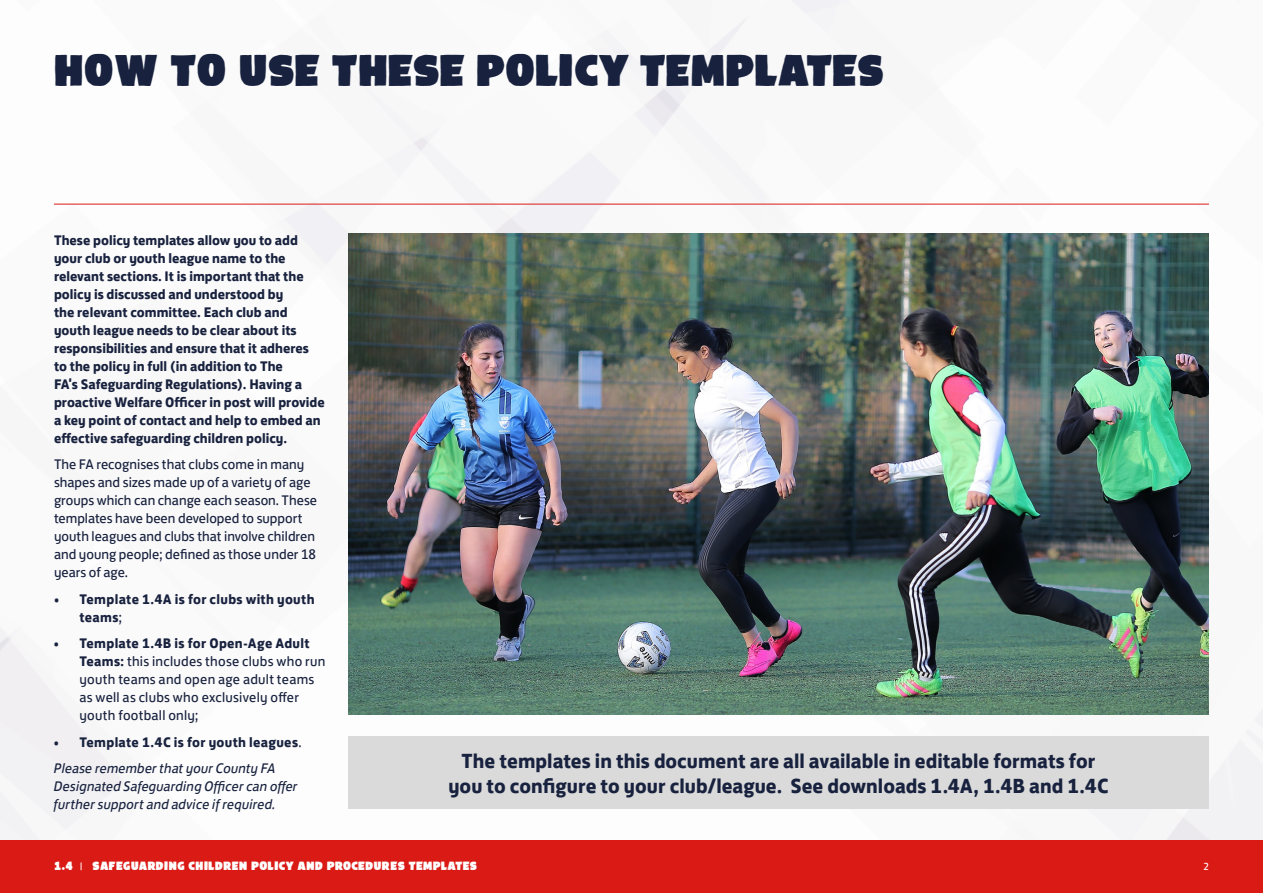
<style>
.page{position:relative;width:1263px;height:893px;background:#fff}
.page>*{position:absolute;margin:0;border:0;box-sizing:border-box;transform-origin:0 0}
.t1{font:39px "FA Brush";color:#18223e}
.t2{font:700 21px/25.5px "FS Jack";color:#18223e;text-align:center}
.t3{font:700 14.25px/18px "FS Jack";color:#18223e}
.t4{font:14.25px/18px "FS Jack";color:#18223e}
.t5{font:14.25px/18px "FS Jack";letter-spacing:.02em;color:#18223e}
.t6{font:italic 14.25px/26.5px "FS Jack";color:#18223e}
.t7{font:700 14.25px/18px "FS Jack";letter-spacing:.02em;color:#18223e}
.t8{font:10.5px "FA Brush";letter-spacing:.03em;color:#fff}
.t9{font:10.5px "FS Jack";color:#fff}
.s1{font-weight:400}
.s2{font-weight:700}
.s3{font-style:normal}
.s4{font-weight:700;font-style:normal}
.s5{font-family:"FS Jack"}
</style>
<div class="page">
<img style="left:0;top:0;width:1263px;height:840px">
<hr style="left:54px;top:204px;width:1155px;height:1px;background:#da1a15">
<img style="left:348px;top:234px;width:861px;height:480px">
<div style="left:348px;top:736px;width:860px;height:73px;background:#dadada"></div>
<div style="left:0;top:840px;width:1263px;height:53px;background:#da1a15"></div>
<h1 class="t1" style="left:54px;top:54px;width:832px">HOW TO USE THESE POLICY TEMPLATES</h1>
<p class="t3" style="left:54px;top:230px;width:272px">These policy templates allow you to add your club or youth league name to the relevant sections. It is important that the policy is discussed and understood by<br>the relevant committee. Each club and youth league needs to be clear about its responsibilities and ensure that it adheres to the policy in full (in addition to The<br>FA's Safeguarding Regulations). Having a proactive Welfare Officer in post will provide a key point of contact and help to embed an effective safeguarding children policy.</p>
<p class="t4" style="left:54px;top:454px;width:265px">The FA recognises that clubs come in many shapes and sizes made up of a variety of age groups which can change each season. These templates have been developed to support youth leagues and clubs that involve children and young people; defined as those under 18 years of age.</p>
<p class="t7" style="left:80px;top:589px;width:237px;text-indent:-26px"><span class="s1">•</span> Template 1.4A is for clubs with youth teams<span class="s1">;</span></p>
<p class="t5" style="left:79px;top:633px;width:247px;text-indent:-26px">• <span class="s2">Template 1.4B is for Open-Age Adult Teams:</span> this includes those clubs who run youth teams and open age adult teams as well as clubs who exclusively offer youth football only;</p>
<p class="t6" style="left:54px;top:727px;width:249px"><span class="s3">•</span> <span class="s4">Template 1.4C is for youth leagues</span><span class="s3">.<br></span>Please remember that your County FA</p>
<p class="t6" style="left:54px;top:776px;width:245px;line-height:18px">Designated Safeguarding Officer can offer further support and advice if required.</p>
<h2 class="t2" style="left:448px;top:746px;width:662px">The templates in this document are all available in editable formats for you to configure to your club/league. See downloads 1.4A, 1.4B and 1.4C</h2>
<p class="t8" style="left:54px;top:862px;width:425px">1.4 <span class="s5">|</span> SAFEGUARDING CHILDREN POLICY AND PROCEDURES TEMPLATES</p>
<p class="t9" style="left:1203px;top:858px;width:7px">2</p>
</div>
